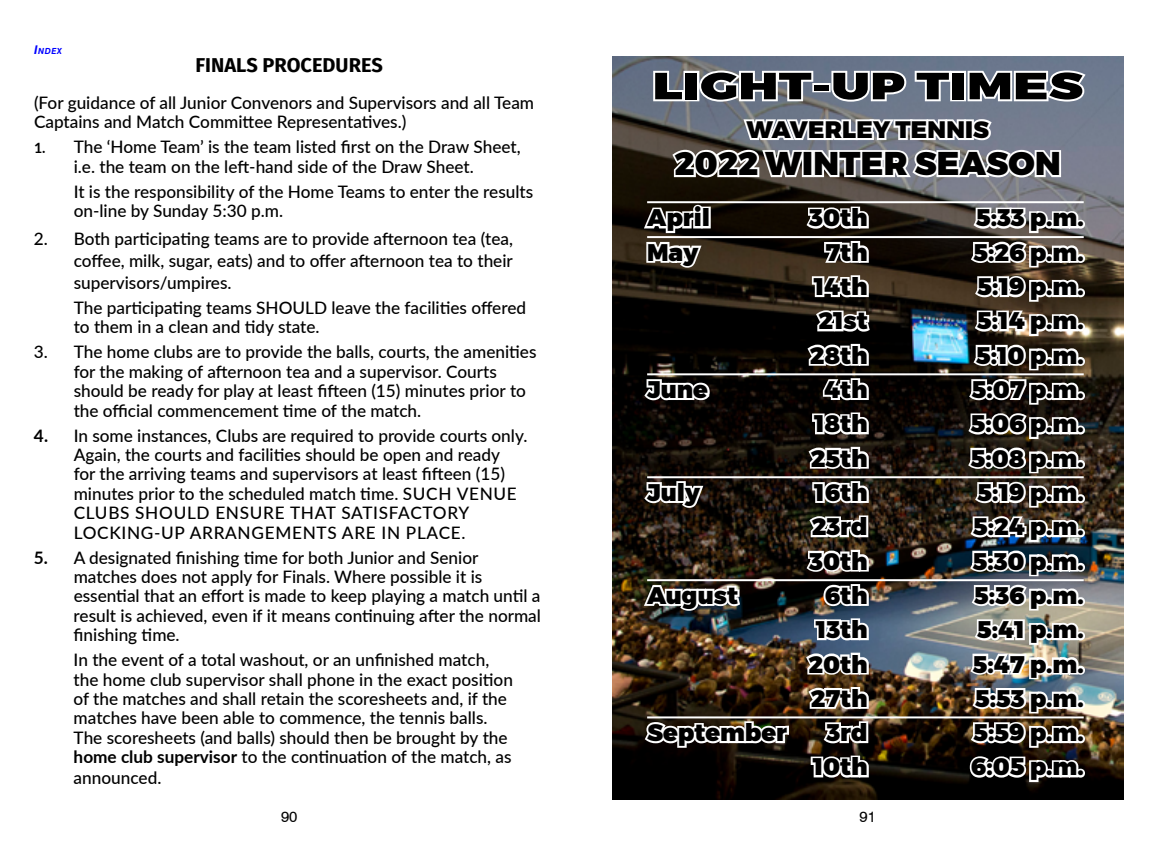
<style>
.page{position:relative;width:1157px;height:862px;background:#fff}
.page>*{position:absolute;margin:0;border:0;box-sizing:border-box;transform-origin:0 0}
.t1{font:900 37.8px "Montserrat";letter-spacing:.01em;color:#000;scale:1.35 1}
.t2{font:900 32.8px "Montserrat";letter-spacing:.01em;color:#000}
.t3{font:900 24px "Montserrat";color:#000}
.t4{font:900 23.8px "Montserrat";letter-spacing:.01em;color:#000}
.t5{font:700 20px "Fira Sans";color:#000}
.t6{font:500 17.2px/19.4px "Lato";color:#000}
.t7{font:15px "Swiss 721 BT";color:#000}
.t8{font:italic 700 8.4px "Swiss 721 BT";color:#00f}
.s1{font-size:12px}
.s2{font-weight:700;font-size:14.2px}
.s3{font-weight:700}
</style>
<div class="page">
<img style="left:612px;top:57px;width:511px;height:742px">
<hr style="left:647px;top:201px;width:436px;height:2px;background:#fff">
<hr style="left:647px;top:236px;width:436px;height:2px;background:#fff">
<hr style="left:647px;top:373px;width:436px;height:2px;background:#fff">
<hr style="left:647px;top:476px;width:436px;height:2px;background:#fff">
<hr style="left:647px;top:579px;width:436px;height:2px;background:#fff">
<hr style="left:647px;top:716px;width:436px;height:2px;background:#fff">
<svg style="left:651px;top:69px;width:35px;height:34px"></svg>
<div style="left:683px;top:71px;width:16px;height:30px;border:4px solid #fff"></div>
<svg style="left:696px;top:68px;width:119px;height:36px"></svg>
<div style="left:812px;top:83px;width:18px;height:9px;border:4px solid #fff"></div>
<svg style="left:829px;top:68px;width:124px;height:36px"></svg>
<div style="left:950px;top:71px;width:16px;height:30px;border:4px solid #fff"></div>
<svg style="left:965px;top:68px;width:123px;height:36px"></svg>
<svg style="left:670px;top:111px;width:393px;height:74px"></svg>
<div style="left:701px;top:207px;width:9px;height:21px;border:4px solid #fff"></div>
<svg style="left:804px;top:204px;width:66px;height:28px"></svg>
<svg style="left:641px;top:201px;width:65px;height:70px"></svg>
<svg style="left:822px;top:239px;width:48px;height:27px"></svg>
<svg style="left:810px;top:273px;width:60px;height:27px"></svg>
<svg style="left:813px;top:307px;width:60px;height:28px"></svg>
<svg style="left:805px;top:341px;width:65px;height:28px"></svg>
<svg style="left:642px;top:377px;width:70px;height:26px"></svg>
<svg style="left:821px;top:376px;width:49px;height:27px"></svg>
<svg style="left:810px;top:410px;width:60px;height:28px"></svg>
<svg style="left:806px;top:444px;width:64px;height:28px"></svg>
<svg style="left:642px;top:480px;width:64px;height:31px"></svg>
<svg style="left:810px;top:479px;width:60px;height:27px"></svg>
<svg style="left:807px;top:513px;width:63px;height:28px"></svg>
<svg style="left:804px;top:547px;width:66px;height:28px"></svg>
<img style="left:641px;top:580px;width:102px;height:33px">
<svg style="left:820px;top:582px;width:50px;height:27px"></svg>
<svg style="left:812px;top:616px;width:58px;height:27px"></svg>
<svg style="left:803px;top:650px;width:67px;height:28px"></svg>
<svg style="left:806px;top:684px;width:64px;height:28px"></svg>
<svg style="left:642px;top:719px;width:149px;height:31px"></svg>
<svg style="left:821px;top:719px;width:49px;height:27px"></svg>
<svg style="left:808px;top:753px;width:62px;height:28px"></svg>
<img style="left:965px;top:206px;width:123px;height:578px">
<p class="t8" style="left:34px;top:45px;width:29px"><span class="s1">I</span>NDEX</p>
<p class="t5" style="left:195px;top:49px;width:189px">FINALS PROCEDURES</p>
<p class="t6" style="left:34px;top:92px;width:501px">(For guidance of all Junior Convenors and Supervisors and all Team<br>Captains and Match Committee Representatives.)</p>
<p class="t6" style="left:34px;top:137px;width:488px;text-align:center"><span class="s2">1.</span> The ‘Home Team’ is the team listed first on the Draw Sheet, i.e. the team on the left-hand side of the Draw Sheet.</p>
<p class="t6" style="left:74px;top:181px;width:461px">It is the responsibility of the Home Teams to enter the results on-line by Sunday 5:30 p.m.</p>
<p class="t6" style="left:74px;top:227px;width:441px;line-height:22px;text-align:justify;text-indent:-40px">2. Both participating teams are to provide afternoon tea (tea, coffee, milk, sugar, eats) and to offer afternoon tea to their supervisors/umpires.</p>
<p class="t6" style="left:74px;top:297px;width:454px">The participating teams SHOULD leave the facilities offered to them in a clean and tidy state.</p>
<p class="t6" style="left:74px;top:342px;width:464px;text-indent:-40px">3. The home clubs are to provide the balls, courts, the amenities for the making of afternoon tea and a supervisor. Courts should be ready for play at least fifteen (15) minutes prior to the official commencement time of the match.</p>
<p class="t6" style="left:74px;top:425px;width:455px;text-indent:-40px"><span class="s3">4.</span> In some instances, Clubs are required to provide courts only.<br>Again, the courts and facilities should be open and ready<br>for the arriving teams and supervisors at least fifteen (15) minutes prior to the scheduled match time. SUCH VENUE CLUBS SHOULD ENSURE THAT SATISFACTORY LOCKING-UP ARRANGEMENTS ARE IN PLACE.</p>
<p class="t6" style="left:74px;top:547px;width:469px;text-indent:-40px"><span class="s3">5.</span> A designated finishing time for both Junior and Senior matches does not apply for Finals. Where possible it is essential that an effort is made to keep playing a match until a result is achieved, even if it means continuing after the normal finishing time.</p>
<p class="t6" style="left:74px;top:649px;width:441px">In the event of a total washout, or an unfinished match, the home club supervisor shall phone in the exact position of the matches and shall retain the scoresheets and, if the matches have been able to commence, the tennis balls.<br>The scoresheets (and balls) should then be brought by the <span class="s3">home club supervisor</span> to the continuation of the match, as announced.</p>
<h1 class="t1" style="left:652px;top:62px;width:320px">LIGHt-UP times</h1>
<h3 class="t4" style="left:746px;top:115px;width:244px">Waverley tennis</h3>
<h2 class="t2" style="left:674px;top:143px;width:387px">2022 wi nter season</h2>
<h3 class="t3" style="left:647px;top:203px;width:65px">April</h3>
<h3 class="t3" style="left:809px;top:203px;width:60px">30th</h3>
<h3 class="t3" style="left:976px;top:203px;width:109px">5:33 p.m.</h3>
<h3 class="t3" style="left:647px;top:237px;width:53px">May</h3>
<h3 class="t3" style="left:825px;top:237px;width:44px">7th</h3>
<h3 class="t3" style="left:973px;top:237px;width:112px">5:26 p.m.</h3>
<h3 class="t3" style="left:814px;top:271px;width:55px">14th</h3>
<h3 class="t3" style="left:977px;top:271px;width:108px">5:19 p.m.</h3>
<h3 class="t3" style="left:818px;top:306px;width:51px">21st</h3>
<h3 class="t3" style="left:977px;top:306px;width:108px">5:14 p.m.</h3>
<h3 class="t3" style="left:810px;top:340px;width:59px">28th</h3>
<h3 class="t3" style="left:976px;top:340px;width:109px">5:10 p.m.</h3>
<h3 class="t3" style="left:647px;top:374px;width:62px">June</h3>
<h3 class="t3" style="left:824px;top:374px;width:45px">4th</h3>
<h3 class="t3" style="left:971px;top:374px;width:114px">5:07 p.m.</h3>
<h3 class="t3" style="left:814px;top:409px;width:55px">18th</h3>
<h3 class="t3" style="left:971px;top:409px;width:114px">5:06 p.m.</h3>
<h3 class="t3" style="left:811px;top:443px;width:58px">25th</h3>
<h3 class="t3" style="left:970px;top:443px;width:114px">5:08 p.m.</h3>
<h3 class="t3" style="left:647px;top:477px;width:55px">July</h3>
<h3 class="t3" style="left:814px;top:477px;width:55px">16th</h3>
<h3 class="t3" style="left:977px;top:477px;width:108px">5:19 p.m.</h3>
<h3 class="t3" style="left:811px;top:512px;width:57px">23rd</h3>
<h3 class="t3" style="left:973px;top:512px;width:112px">5:24 p.m.</h3>
<h3 class="t3" style="left:809px;top:546px;width:60px">30th</h3>
<h3 class="t3" style="left:972px;top:546px;width:112px">5:30 p.m.</h3>
<h3 class="t3" style="left:647px;top:580px;width:92px">August</h3>
<h3 class="t3" style="left:824px;top:580px;width:45px">6th</h3>
<h3 class="t3" style="left:974px;top:580px;width:111px">5:36 p.m.</h3>
<h3 class="t3" style="left:816px;top:614px;width:53px">13th</h3>
<h3 class="t3" style="left:977px;top:614px;width:108px">5:41 p.m.</h3>
<h3 class="t3" style="left:808px;top:649px;width:61px">20th</h3>
<h3 class="t3" style="left:973px;top:649px;width:112px">5:47 p.m.</h3>
<h3 class="t3" style="left:810px;top:683px;width:58px">27th</h3>
<h3 class="t3" style="left:975px;top:683px;width:110px">5:53 p.m.</h3>
<h3 class="t3" style="left:647px;top:717px;width:142px">September</h3>
<h3 class="t3" style="left:826px;top:717px;width:43px">3rd</h3>
<h3 class="t3" style="left:973px;top:717px;width:112px">5:59 p.m.</h3>
<h3 class="t3" style="left:812px;top:752px;width:57px">10th</h3>
<h3 class="t3" style="left:971px;top:752px;width:114px">6:05 p.m.</h3>
<p class="t7" style="left:281px;top:808px;width:18px">90</p>
<p class="t7" style="left:859px;top:808px;width:18px">91</p>
</div>
